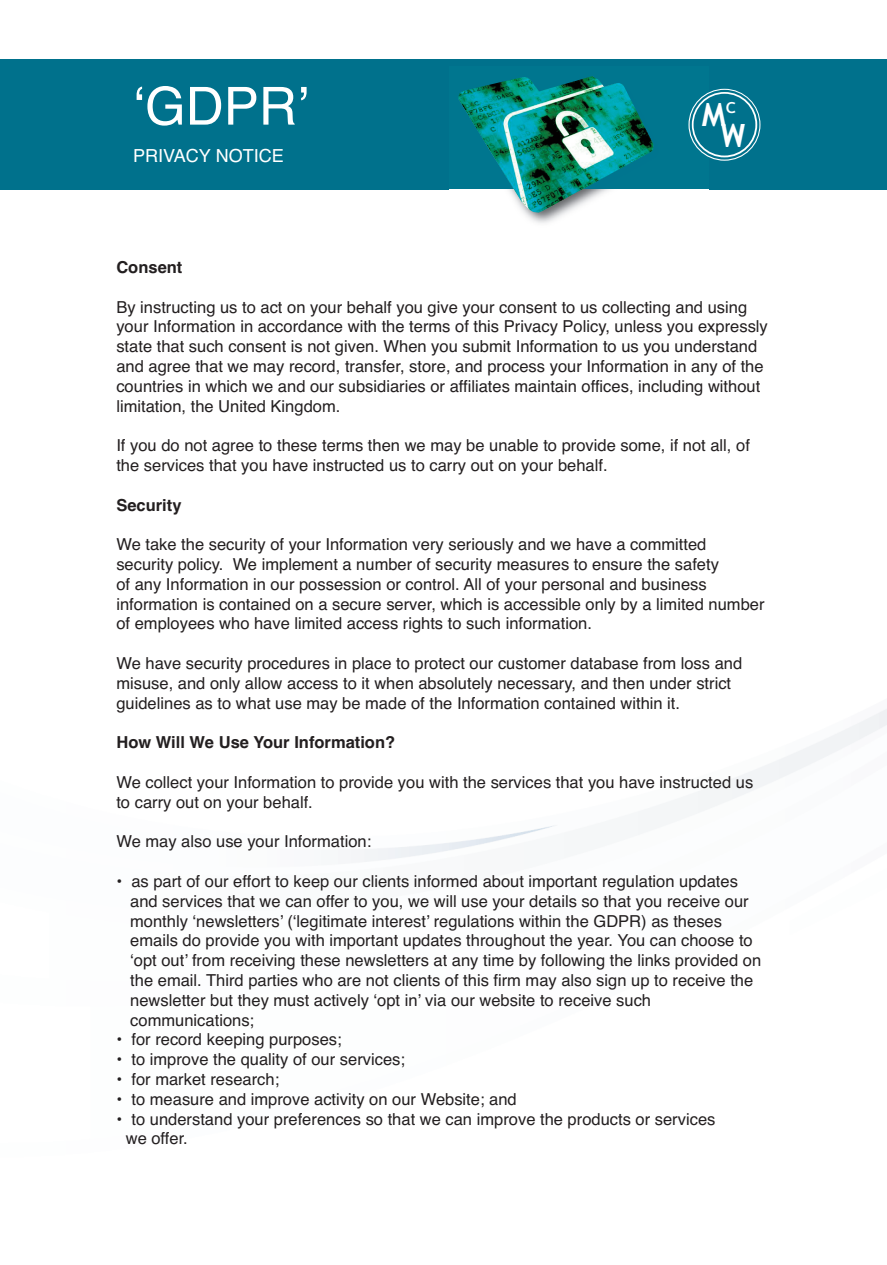
<style>
.page{position:relative;width:887px;height:1265px;background:#fff}
.page>*{position:absolute;margin:0;border:0;box-sizing:border-box;transform-origin:0 0}
.t1{font:52.5px "Helvetica";color:#fff}
.t2{font:700 32.1px "Trebuchet MS";color:#fff}
.t3{font:18px "Helvetica";color:#fff}
.t4{font:16.5px/19.8px "Helvetica";color:#231f20}
.t5{font:700 16.5px "Helvetica";color:#231f20}
</style>
<div class="page">
<div style="left:0;top:60px;width:886px;height:130px;background:#00718c"></div>
<img style="left:449px;top:144px;width:258px;height:79px">
<img style="left:458px;top:76px;width:195px;height:137px">
<svg style="left:689px;top:90px;width:70px;height:70px"></svg>
<div style="left:693px;top:94px;width:62px;height:62px;background:#00718c;border-radius:50%"></div>
<h1 class="t1" style="left:133px;top:76px;width:176px">‘GDPR’</h1>
<p class="t3" style="left:133px;top:145px;width:152px">PRIVACY NOTICE</p>
<h2 class="t2" style="left:701px;top:95px;width:45px">M M<sup>c</sup></h2>
<p class="t5" style="left:116px;top:258px;width:67px">Consent</p>
<p class="t4" style="left:116px;top:297px;width:652px">By instructing us to act on your behalf you give your consent to us collecting and using your Information in accordance with the terms of this Privacy Policy, unless you expressly state that such consent is not given. When you submit Information to us you understand and agree that we may record, transfer, store, and process your Information in any of the countries in which we and our subsidiaries or affiliates maintain offices, including without limitation, the United Kingdom.</p>
<p class="t4" style="left:116px;top:435px;width:634px">If you do not agree to these terms then we may be unable to provide some, if not all, of the services that you have instructed us to carry out on your behalf.</p>
<p class="t5" style="left:116px;top:495px;width:67px">Security</p>
<p class="t4" style="left:116px;top:534px;width:649px">We take the security of your Information very seriously and we have a committed security policy. We implement a number of security measures to ensure the safety<br>of any Information in our possession or control. All of your personal and business information is contained on a secure server, which is accessible only by a limited number of employees who have limited access rights to such information.</p>
<p class="t4" style="left:116px;top:653px;width:627px">We have security procedures in place to protect our customer database from loss and misuse, and only allow access to it when absolutely necessary, and then under strict guidelines as to what use may be made of the Information contained within it.</p>
<p class="t5" style="left:116px;top:733px;width:280px">How Will We Use Your Information?</p>
<p class="t4" style="left:116px;top:772px;width:638px">We collect your Information to provide you with the services that you have instructed us to carry out on your behalf.</p>
<p class="t4" style="left:116px;top:831px;width:256px">We may also use your Information:</p>
<p class="t4" style="left:130px;top:871px;width:632px;text-indent:-14px">• as part of our effort to keep our clients informed about important regulation updates and services that we can offer to you, we will use your details so that you receive our monthly ‘newsletters’ (‘legitimate interest’ regulations within the GDPR) as theses emails do provide you with important updates throughout the year. You can choose to ‘opt out’ from receiving these newsletters at any time by following the links provided on the email. Third parties who are not clients of this firm may also sign up to receive the newsletter but they must actively ‘opt in’ via our website to receive such communications;</p>
<p class="t4" style="left:116px;top:1029px;width:226px">• for record keeping purposes;</p>
<p class="t4" style="left:116px;top:1049px;width:290px">• to improve the quality of our services;</p>
<p class="t4" style="left:116px;top:1069px;width:164px">• for market research;</p>
<p class="t4" style="left:116px;top:1089px;width:401px">• to measure and improve activity on our Website; and</p>
<p class="t4" style="left:126px;top:1109px;width:591px;text-indent:-9px">• to understand your preferences so that we can improve the products or services we offer.</p>
</div>
